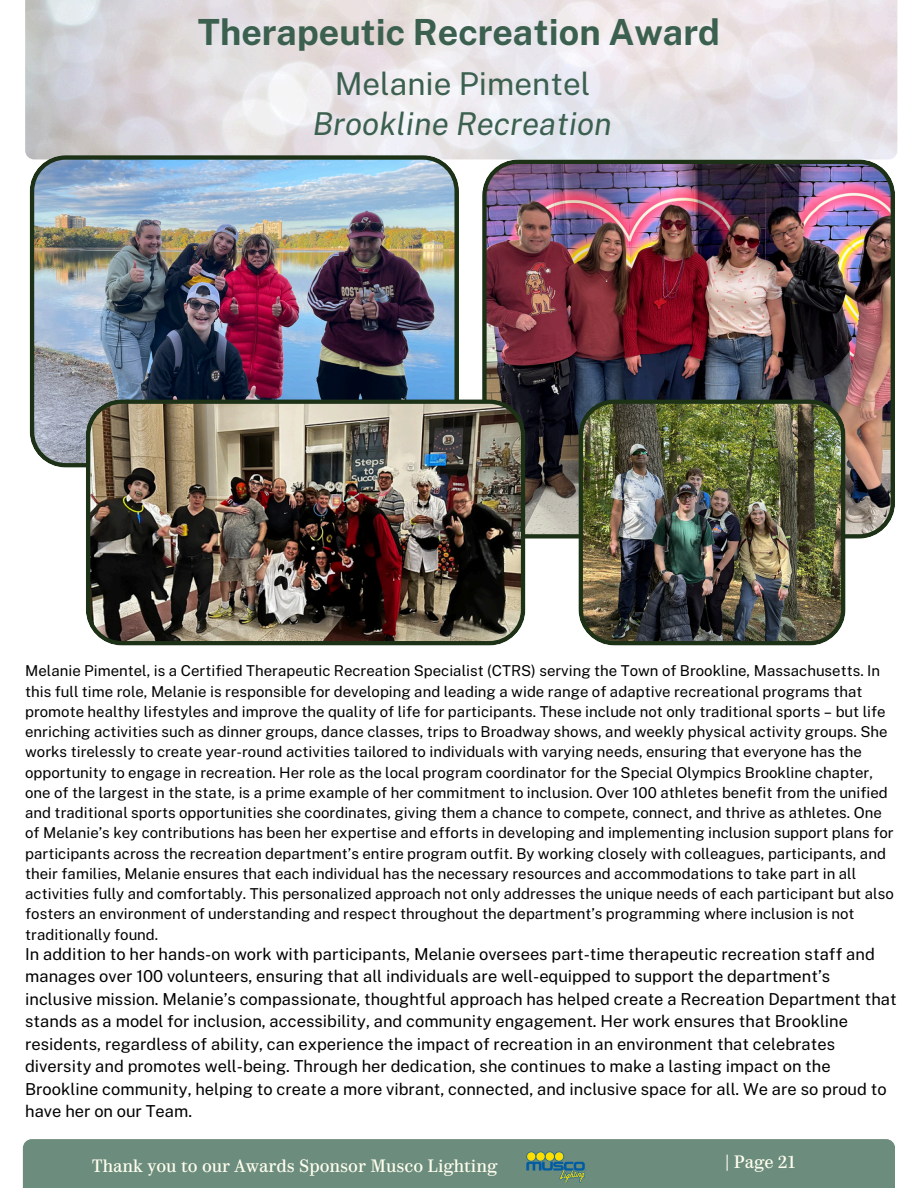
<style>
.page{position:relative;width:918px;height:1188px;background:#fff}
.page>*{position:absolute;margin:0;border:0;box-sizing:border-box;transform-origin:0 0}
.t1{font:700 36px "Public Sans";color:#3b604f}
.t2{font:italic 31.5px/40.5px "Public Sans";color:#3b604f;text-align:center}
.t3{font:16.95px "Parmigiano Piccolo HL";color:#ffffef}
.t4{font:16.5px/22.5px "Public Sans";color:#000}
.t5{font:15px/20.2px "Public Sans";color:#000}
.s1{font-style:normal}
</style>
<div class="page">
<div style="left:23px;top:1139px;width:872px;height:49px;background:#6c8c7d"></div>
<img style="left:526px;top:1151px;width:59px;height:32px">
<img style="left:30px;top:155px;width:429px;height:313px">
<img style="left:482px;top:159px;width:413px;height:380px">
<img style="left:86px;top:399px;width:439px;height:247px">
<img style="left:578px;top:399px;width:267px;height:247px">
<h1 class="t1" style="left:198px;top:11px;width:524px">Therapeutic Recreation Award</h1>
<h2 class="t2" style="left:313px;top:63px;width:300px"><span class="s1">Melanie Pimentel<br></span>Brookline Recreation</h2>
<p class="t5" style="left:25px;top:661px;width:870px">Melanie Pimentel, is a Certified Therapeutic Recreation Specialist (CTRS) serving the Town of Brookline, Massachusetts. In this full time role, Melanie is responsible for developing and leading a wide range of adaptive recreational programs that promote healthy lifestyles and improve the quality of life for participants. These include not only traditional sports – but life enriching activities such as dinner groups, dance classes, trips to Broadway shows, and weekly physical activity groups. She works tirelessly to create year-round activities tailored to individuals with varying needs, ensuring that everyone has the opportunity to engage in recreation. Her role as the local program coordinator for the Special Olympics Brookline chapter, one of the largest in the state, is a prime example of her commitment to inclusion. Over 100 athletes benefit from the unified and traditional sports opportunities she coordinates, giving them a chance to compete, connect, and thrive as athletes. One of Melanie’s key contributions has been her expertise and efforts in developing and implementing inclusion support plans for participants across the recreation department’s entire program outfit. By working closely with colleagues, participants, and their families, Melanie ensures that each individual has the necessary resources and accommodations to take part in all activities fully and comfortably. This personalized approach not only addresses the unique needs of each participant but also fosters an environment of understanding and respect throughout the department’s programming where inclusion is not traditionally found.</p>
<p class="t4" style="left:25px;top:943px;width:873px">In addition to her hands-on work with participants, Melanie oversees part-time therapeutic recreation staff and manages over 100 volunteers, ensuring that all individuals are well-equipped to support the department’s inclusive mission. Melanie’s compassionate, thoughtful approach has helped create a Recreation Department that stands as a model for inclusion, accessibility, and community engagement. Her work ensures that Brookline residents, regardless of ability, can experience the impact of recreation in an environment that celebrates diversity and promotes well-being. Through her dedication, she continues to make a lasting impact on the Brookline community, helping to create a more vibrant, connected, and inclusive space for all. We are so proud to have her on our Team.</p>
<p class="t3" style="left:92px;top:1155px;width:407px">Thank you to our Awards Sponsor Musco Lighting</p>
<p class="t3" style="left:725px;top:1151px;width:71px">| Page 21</p>
</div>
